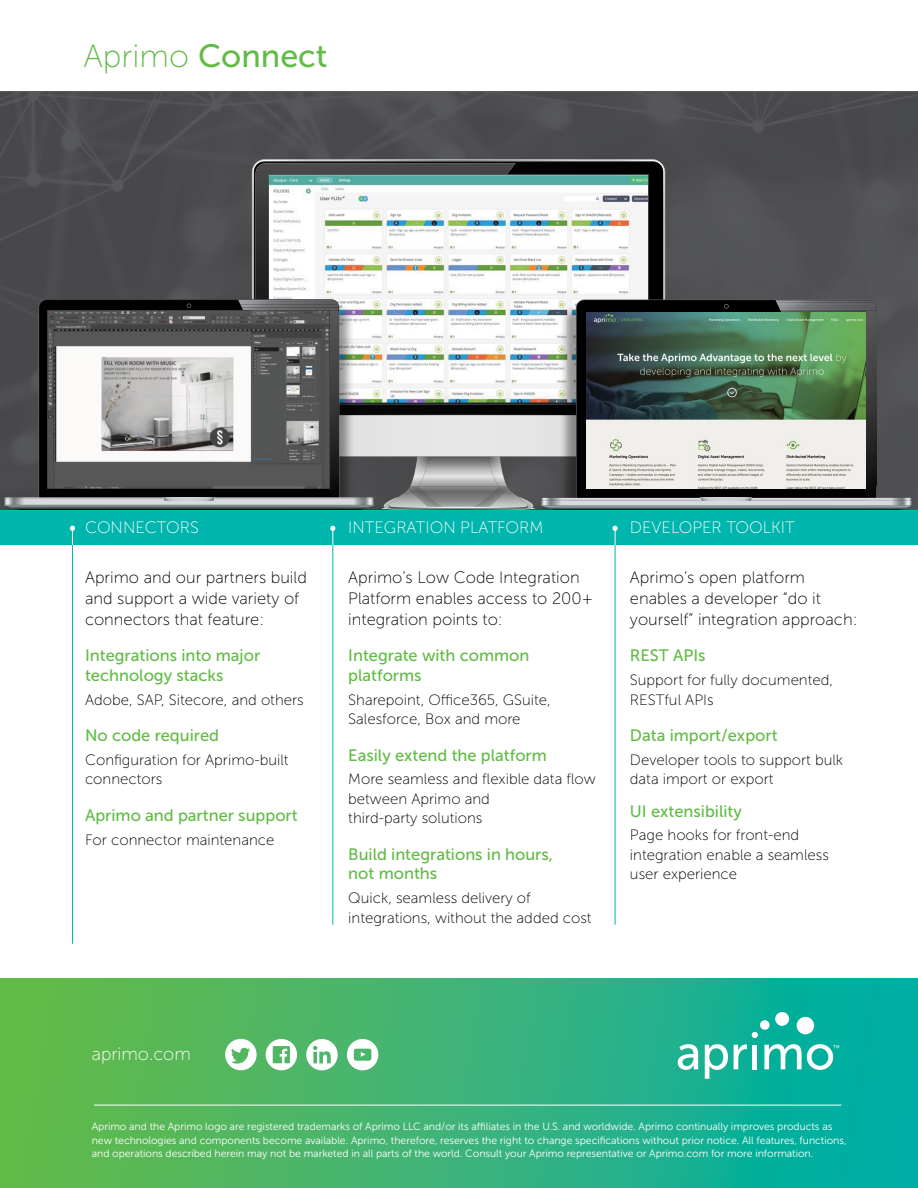
<style>
.page{position:relative;width:918px;height:1188px;background:#fff}
.page>*{position:absolute;margin:0;border:0;box-sizing:border-box;transform-origin:0 0}
.t1{font:32.25px "Museo Sans 500";color:#62bb46}
.t2{font:18px "Museo Sans 100";color:#fff}
.t3{font:16.5px/21px "Museo Sans 100";color:#000}
.t4{font:16.5px/19.5px "Museo Sans 500";color:#62bb46}
.t5{font:16.5px "Museo Sans 100";color:#fff}
.t6{font:15px/19.5px "Museo Sans 100";color:#000}
.t7{font:10.5px/13.5px "Museo Sans 300";letter-spacing:-.005em;color:#fff}
.s1{font-family:"Museo Sans 100"}
</style>
<div class="page">
<img style="left:0;top:92px;width:918px;height:418px">
<svg style="left:254px;top:161px;width:409px;height:139px;background:#191b1a"></svg>
<img style="left:256px;top:163px;width:259px;height:31px">
<img style="left:256px;top:194px;width:12px;height:105px">
<img style="left:269px;top:176px;width:378px;height:137px">
<div style="left:525px;top:303px;width:386px;height:227px;background:#000;opacity:.4"></div>
<svg style="left:577px;top:301px;width:299px;height:197px;background:#0d0d0d"></svg>
<img style="left:776px;top:300px;width:98px;height:2px">
<img style="left:776px;top:302px;width:100px;height:3px">
<img style="left:778px;top:305px;width:98px;height:6px">
<img style="left:780px;top:311px;width:96px;height:2px">
<svg style="left:866px;top:313px;width:10px;height:185px;background:#333335"></svg>
<svg style="left:724px;top:304px;width:5px;height:5px"></svg>
<img style="left:665px;top:498px;width:246px;height:9px">
<img style="left:665px;top:507px;width:244px;height:1px">
<img style="left:665px;top:508px;width:241px;height:1px">
<img style="left:665px;top:509px;width:237px;height:1px">
<hr style="left:541px;top:505px;width:370px;height:1px;background:#878787">
<img style="left:587px;top:312px;width:279px;height:176px">
<div style="left:4px;top:304px;width:385px;height:226px;background:#000;opacity:.4"></div>
<svg style="left:40px;top:300px;width:212px;height:197px;background:#050405"></svg>
<img style="left:238px;top:300px;width:100px;height:5px">
<img style="left:240px;top:305px;width:99px;height:3px">
<img style="left:242px;top:307px;width:97px;height:6px">
<svg style="left:252px;top:313px;width:413px;height:197px"></svg>
<svg style="left:187px;top:304px;width:4px;height:4px"></svg>
<img style="left:4px;top:497px;width:370px;height:10px">
<img style="left:8px;top:506px;width:364px;height:2px">
<img style="left:11px;top:508px;width:358px;height:1px">
<img style="left:16px;top:509px;width:348px;height:1px">
<hr style="left:4px;top:505px;width:370px;height:1px;background:#878787">
<img style="left:48px;top:311px;width:281px;height:178px">
<div style="left:0;top:510px;width:918px;height:35px;background:#00b5ad"></div>
<hr style="left:72px;top:529px;width:1px;height:415px;background:#00b5ad">
<hr style="left:333px;top:529px;width:1px;height:396px;background:#00b5ad">
<hr style="left:615px;top:529px;width:1px;height:396px;background:#00b5ad">
<svg style="left:70px;top:526px;width:5px;height:19px"></svg>
<svg style="left:330px;top:526px;width:5px;height:19px"></svg>
<svg style="left:612px;top:526px;width:6px;height:19px"></svg>
<svg style="left:0;top:979px;width:918px;height:209px;background:#36b377"></svg>
<svg style="left:266px;top:1039px;width:31px;height:31px"></svg>
<svg style="left:306px;top:1039px;width:32px;height:31px"></svg>
<svg style="left:347px;top:1039px;width:31px;height:31px"></svg>
<hr style="left:94px;top:1105px;width:747px;height:1px;background:#fff">
<svg style="left:225px;top:1039px;width:32px;height:31px"></svg>
<svg style="left:678px;top:1044px;width:20px;height:26px"></svg>
<svg style="left:705px;top:1044px;width:23px;height:35px"></svg>
<svg style="left:734px;top:1044px;width:13px;height:25px"></svg>
<div style="left:752px;top:1045px;width:5px;height:24px;background:#fff"></div>
<div style="left:797px;top:1017px;width:17px;height:17px;background:#fff;border-radius:50%"></div>
<div style="left:775px;top:1012px;width:14px;height:14px;background:#fff;border-radius:50%"></div>
<div style="left:760px;top:1020px;width:10px;height:10px;background:#fff;border-radius:50%"></div>
<svg style="left:752px;top:1032px;width:6px;height:6px"></svg>
<svg style="left:764px;top:1044px;width:75px;height:26px"></svg>
<h1 class="t1" style="left:83px;top:38px;width:245px"><span class="s1">Aprimo</span> Connect</h1>
<p class="t5" style="left:85px;top:519px;width:115px">CONNECTORS</p>
<p class="t5" style="left:348px;top:519px;width:197px">INTEGRATION PLATFORM</p>
<p class="t5" style="left:630px;top:519px;width:166px">DEVELOPER TOOLKIT</p>
<p class="t3" style="left:85px;top:567px;width:223px">Aprimo and our partners build and support a wide variety of connectors that feature:</p>
<p class="t4" style="left:85px;top:646px;width:177px">Integrations into major technology stacks</p>
<p class="t6" style="left:85px;top:690px;width:220px">Adobe, SAP, Sitecore, and others</p>
<p class="t4" style="left:85px;top:726px;width:136px">No code required</p>
<p class="t6" style="left:85px;top:750px;width:205px">Configuration for Aprimo-built connectors</p>
<p class="t4" style="left:85px;top:805px;width:214px">Aprimo and partner support</p>
<p class="t6" style="left:85px;top:830px;width:191px">For connector maintenance</p>
<p class="t3" style="left:348px;top:567px;width:246px">Aprimo’s Low Code Integration<br>Platform enables access to 200+ integration points to:</p>
<p class="t4" style="left:348px;top:646px;width:183px">Integrate with common platforms</p>
<p class="t6" style="left:348px;top:690px;width:204px">Sharepoint, Office365, GSuite,<br>Salesforce, Box and more</p>
<p class="t4" style="left:348px;top:745px;width:200px">Easily extend the platform</p>
<p class="t6" style="left:348px;top:770px;width:249px">More seamless and flexible data flow between Aprimo and<br>third-party solutions</p>
<p class="t4" style="left:348px;top:844px;width:206px">Build integrations in hours, not months</p>
<p class="t6" style="left:348px;top:888px;width:245px">Quick, seamless delivery of integrations, without the added cost</p>
<p class="t3" style="left:630px;top:567px;width:229px">Aprimo’s open platform enables a developer “do it yourself” integration approach:</p>
<p class="t4" style="left:630px;top:646px;width:77px">REST APIs</p>
<p class="t6" style="left:630px;top:670px;width:205px">Support for fully documented,<br>RESTful APIs</p>
<p class="t4" style="left:630px;top:726px;width:149px">Data import/export</p>
<p class="t6" style="left:630px;top:750px;width:215px">Developer tools to support bulk data import or export</p>
<p class="t4" style="left:630px;top:801px;width:113px">UI extensibility</p>
<p class="t6" style="left:630px;top:826px;width:200px">Page hooks for front-end integration enable a seamless user experience</p>
<p class="t2" style="left:92px;top:1044px;width:101px">aprimo.com</p>
<p class="t7" style="left:92px;top:1120px;width:756px">Aprimo and the Aprimo logo are registered trademarks of Aprimo LLC and/or its affiliates in the U.S. and worldwide. Aprimo continually improves products as new technologies and components become available. Aprimo, therefore, reserves the right to change specifications without prior notice. All features, functions, and operations described herein may not be marketed in all parts of the world. Consult your Aprimo representative or Aprimo.com for more information.</p>
</div>
